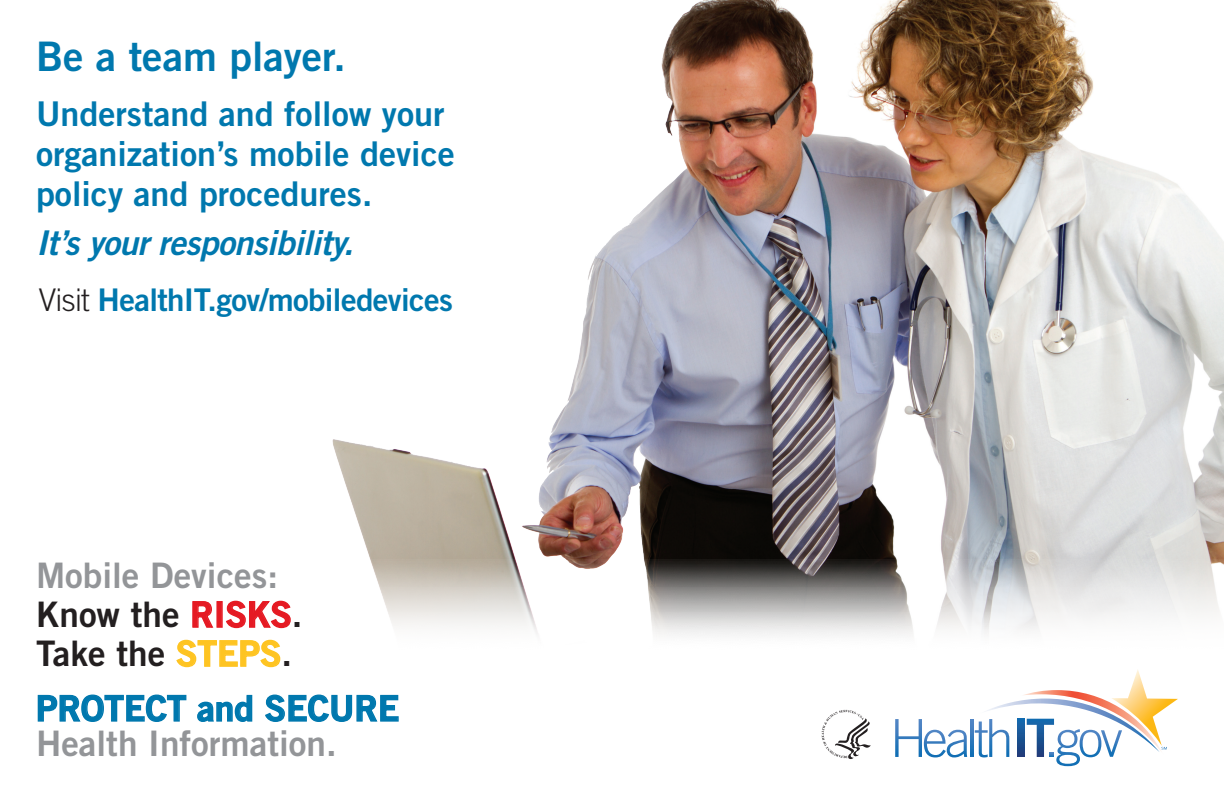
<style>
.page{position:relative;width:1224px;height:792px;background:#fff}
.page>*{position:absolute;margin:0;border:0;box-sizing:border-box;transform-origin:0 0}
.t1{font:40.7px "Trade Gothic Bold Two";color:#0078ae}
.t2{font:35.2px/39.1px "Trade Gothic Bold Two";color:#231f20}
.t3{font:35.2px "Trade Gothic Bold Two";color:#939598}
.t4{font:35.2px "Trade Gothic Bold Two";color:#0078ae}
.t5{font:34.1px/40.1px "Trade Gothic Bold Two";color:#0078ae}
.t6{font:italic 34.1px "Trade Gothic Bold Two";letter-spacing:-.02em;color:#0078ae}
.t7{font:31.2px "Trade Gothic Bold Two";letter-spacing:-.02em;color:#0078ae}
.s1{font-family:"Trade Gothic";font-weight:300;color:#231f20}
.s2{color:#939598}
.s3{color:#e51a23}
.s4{color:#fec422}
</style>
<div class="page">
<svg style="left:180px;top:665px;width:98px;height:3px"></svg>
<svg style="left:37px;top:694px;width:150px;height:28px"></svg>
<svg style="left:197px;top:694px;width:56px;height:28px"></svg>
<svg style="left:265px;top:694px;width:134px;height:28px"></svg>
<img style="left:176px;top:0;width:1048px;height:665px">
<svg style="left:333px;top:560px;width:891px;height:105px"></svg>
<svg style="left:822px;top:710px;width:49px;height:49px"></svg>
<img style="left:895px;top:719px;width:27px;height:38px">
<img style="left:924px;top:730px;width:43px;height:27px">
<img style="left:970px;top:719px;width:3px;height:38px">
<img style="left:1056px;top:757px;width:24px;height:9px">
<svg style="left:978px;top:670px;width:200px;height:87px"></svg>
<p class="t1" style="left:36px;top:31px;width:311px">Be a team player.</p>
<p class="t5" style="left:36px;top:93px;width:420px">Understand and follow your organization’s mobile device policy and procedures.</p>
<p class="t6" style="left:36px;top:222px;width:319px">It’s your responsibility.</p>
<p class="t7" style="left:39px;top:281px;width:416px"><span class="s1">Visit</span> HealthIT.gov/mobiledevices</p>
<p class="t2" style="left:36px;top:555px;width:268px"><span class="s2">Mobile Devices:<br></span>Know the <span class="s3">RISKS</span>.<br>Take the <span class="s4">STEPS</span>.</p>
<p class="t4" style="left:36px;top:687px;width:365px">PROTECT and SECURE</p>
<p class="t3" style="left:36px;top:722px;width:302px">Health Information.</p>
</div>
